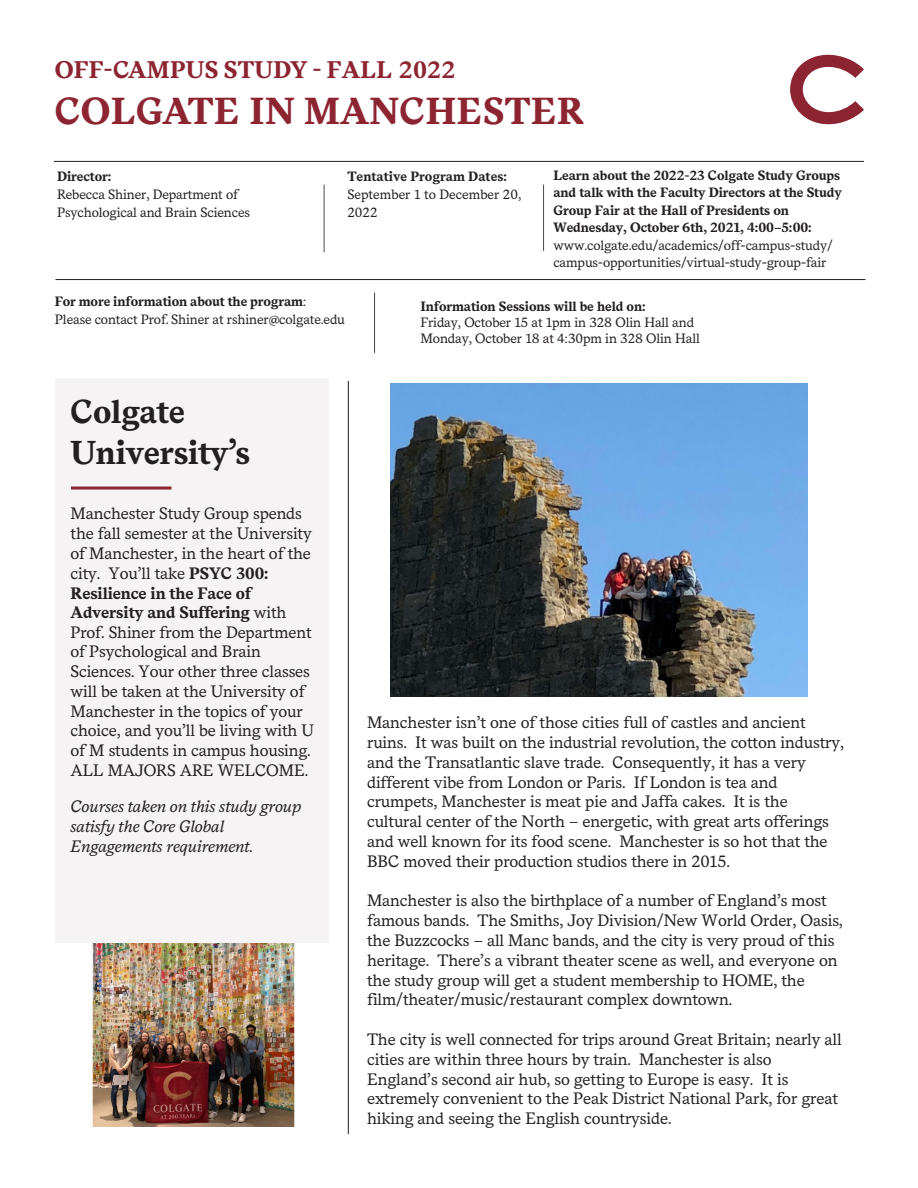
<style>
.page{position:relative;width:918px;height:1188px;background:#fff}
.page>*{position:absolute;margin:0;border:0;box-sizing:border-box;transform-origin:0 0}
.t1{font:700 37.5px "Messina Serif";letter-spacing:.01em;color:#8d2431}
.t2{font:700 33px/40.8px "Messina Serif";letter-spacing:-.01em;color:#231f20}
.t3{font:700 24px "Messina Serif";letter-spacing:.01em;color:#8d2431}
.t4{font:16.5px/19.8px "Messina Serif";letter-spacing:-.01em;color:#231f20}
.t5{font:italic 16.5px/19.8px "Messina Serif";letter-spacing:-.01em;color:#231f20}
.t6{font:13.5px/17.9px "Messina Serif";letter-spacing:-.01em;color:#231f20}
.t7{font:700 13.5px/17.5px "Messina Serif";letter-spacing:-.01em;color:#231f20}
.s1{font-weight:700}
.s2{font-weight:400}
</style>
<div class="page">
<hr style="left:54px;top:161px;width:810px;height:1px;background:#231f20">
<hr style="left:56px;top:279px;width:810px;height:1px;background:#231f20">
<svg style="left:790px;top:55px;width:74px;height:69px"></svg>
<img style="left:92px;top:943px;width:203px;height:184px">
<hr style="left:543px;top:185px;width:1px;height:66px;background:#231f20">
<hr style="left:374px;top:292px;width:1px;height:61px;background:#231f20">
<hr style="left:348px;top:381px;width:1px;height:753px;background:#231f20">
<div style="left:55px;top:378px;width:274px;height:565px;background:#f5f3f4"></div>
<hr style="left:71px;top:487px;width:100px;height:3px;background:#8d2431">
<img style="left:390px;top:383px;width:418px;height:313px">
<hr style="left:324px;top:185px;width:1px;height:67px;background:#231f20">
<p class="t3" style="left:55px;top:55px;width:402px">OFF-CAMPUS STUDY - FALL 2022</p>
<p class="t1" style="left:55px;top:88px;width:531px">COLGATE IN MANCHESTER</p>
<p class="t6" style="left:57px;top:168px;width:194px"><span class="s1">Director:<br></span>Rebecca Shiner, Department of<br>Psychological and Brain Sciences</p>
<p class="t6" style="left:347px;top:168px;width:176px"><span class="s1">Tentative Program Dates:<br></span>September 1 to December 20,<br>2022</p>
<p class="t7" style="left:553px;top:167px;width:290px">Learn about the 2022-23 Colgate Study Groups and talk with the Faculty Directors at the Study Group Fair at the Hall of Presidents on Wednesday, October 6th, 2021, 4:00–5:00: <span class="s2">www.colgate.edu/academics/off-campus-study/ campus-opportunities/virtual-study-group-fair</span></p>
<p class="t6" style="left:55px;top:293px;width:292px"><span class="s1">For more information about the program</span>:<br>Please contact Prof. Shiner at rshiner@colgate.edu</p>
<p class="t2" style="left:71px;top:394px;width:181px">Colgate<br>University’s</p>
<p class="t4" style="left:71px;top:504px;width:245px">Manchester Study Group spends the fall semester at the University of Manchester, in the heart of the city. You’ll take <span class="s1">PSYC 300:<br>Resilience in the Face of<br>Adversity and Suffering</span> with<br>Prof. Shiner from the Department of Psychological and Brain<br>Sciences. Your other three classes will be taken at the University of<br>Manchester in the topics of your choice, and you’ll be living with U of M students in campus housing.<br>ALL MAJORS ARE WELCOME.</p>
<p class="t5" style="left:71px;top:796px;width:232px">Courses taken on this study group satisfy the Core Global<br>Engagements requirement.</p>
<p class="t6" style="left:420px;top:298px;width:281px;line-height:16.2px"><span class="s1">Information Sessions will be held on:<br></span>Friday, October 15 at 1pm in 328 Olin Hall and<br>Monday, October 18 at 4:30pm in 328 Olin Hall</p>
<p class="t4" style="left:367px;top:713px;width:479px">Manchester isn’t one of those cities full of castles and ancient ruins. It was built on the industrial revolution, the cotton industry, and the Transatlantic slave trade. Consequently, it has a very different vibe from London or Paris. If London is tea and crumpets, Manchester is meat pie and Jaffa cakes. It is the cultural center of the North – energetic, with great arts offerings and well known for its food scene. Manchester is so hot that the BBC moved their production studios there in 2015.</p>
<p class="t4" style="left:367px;top:891px;width:477px">Manchester is also the birthplace of a number of England’s most famous bands. The Smiths, Joy Division/New World Order, Oasis, the Buzzcocks – all Manc bands, and the city is very proud of this heritage. There’s a vibrant theater scene as well, and everyone on the study group will get a student membership to HOME, the film/theater/music/restaurant complex downtown.</p>
<p class="t4" style="left:367px;top:1030px;width:476px">The city is well connected for trips around Great Britain; nearly all cities are within three hours by train. Manchester is also England’s second air hub, so getting to Europe is easy. It is extremely convenient to the Peak District National Park, for great hiking and seeing the English countryside.</p>
</div>
